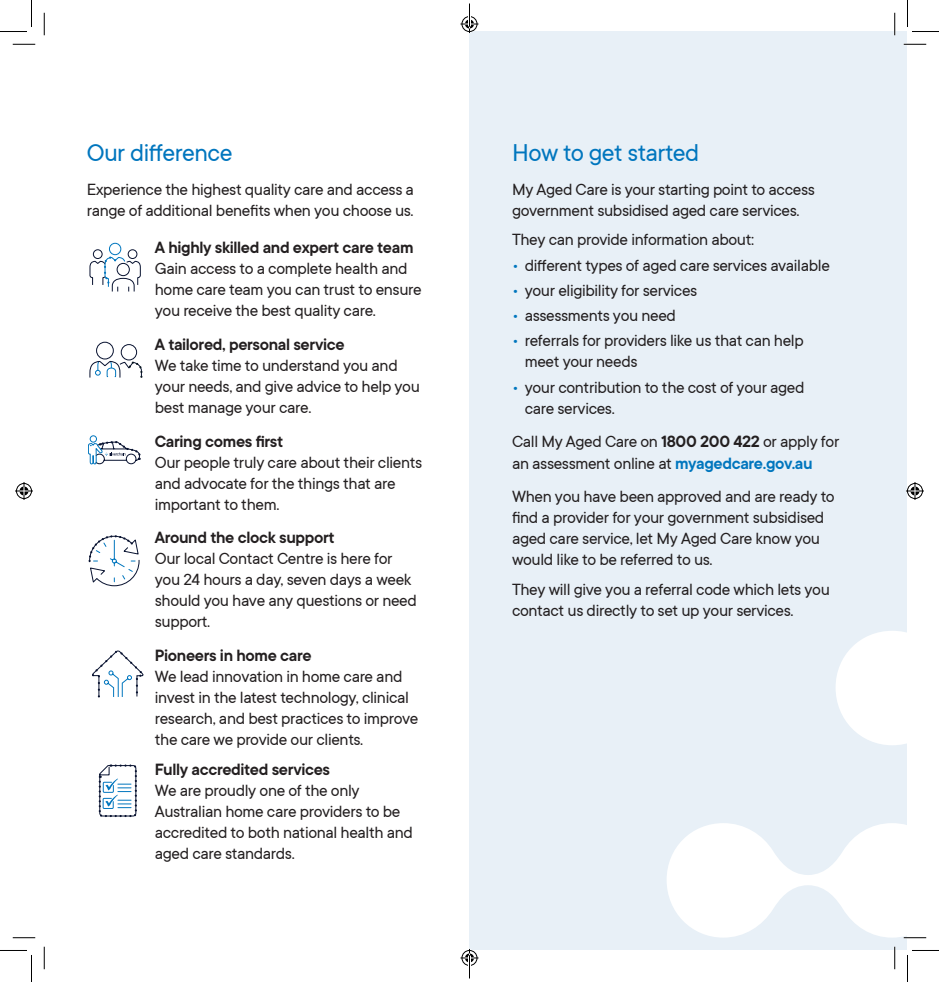
<style>
.page{position:relative;width:939px;height:982px;background:#fff}
.page>*{position:absolute;margin:0;border:0;box-sizing:border-box;transform-origin:0 0}
.Heading_1___Blue{font:27px "TT Commons";letter-spacing:-.02em;color:#0076be}
.Text{font:18px/21px "TT Commons";letter-spacing:-.02em;color:#231f20}
.Heading_2{font:600 18px "TT Commons";letter-spacing:-.02em;color:#231f20}
.s1{color:#0076be}
.s2{font-weight:600}
.s3{font-weight:600;color:#0076be}
</style>
<div class="page">
<svg style="left:88px;top:435px;width:53px;height:29px"></svg>
<div style="left:109px;top:243px;width:12px;height:12px;border:1px solid #0076be;border-radius:50%"></div>
<svg style="left:90px;top:249px;width:51px;height:42px"></svg>
<svg style="left:99px;top:764px;width:38px;height:53px"></svg>
<svg style="left:90px;top:342px;width:52px;height:36px"></svg>
<svg style="left:89px;top:535px;width:50px;height:51px"></svg>
<svg style="left:92px;top:650px;width:52px;height:47px"></svg>
<div style="left:469px;top:31px;width:438px;height:919px;background:#e8f0f7"></div>
<svg style="left:836px;top:631px;width:71px;height:114px"></svg>
<hr style="left:904px;top:43px;width:22px;height:2px;background:#fff">
<hr style="left:894px;top:13px;width:2px;height:22px;background:#fff">
<hr style="left:894px;top:946px;width:2px;height:23px;background:#fff">
<svg style="left:13px;top:44px;width:22px;height:1px"></svg>
<svg style="left:904px;top:44px;width:22px;height:1px"></svg>
<svg style="left:13px;top:937px;width:22px;height:1px"></svg>
<svg style="left:667px;top:823px;width:259px;height:115px"></svg>
<svg style="left:44px;top:13px;width:1px;height:22px"></svg>
<svg style="left:44px;top:946px;width:1px;height:23px"></svg>
<svg style="left:894px;top:13px;width:1px;height:22px"></svg>
<svg style="left:894px;top:946px;width:1px;height:23px"></svg>
<svg style="left:0;top:0;width:32px;height:32px"></svg>
<svg style="left:0;top:950px;width:32px;height:31px"></svg>
<svg style="left:907px;top:0;width:32px;height:32px"></svg>
<svg style="left:907px;top:950px;width:32px;height:31px"></svg>
<svg style="left:15px;top:482px;width:18px;height:18px"></svg>
<svg style="left:906px;top:482px;width:18px;height:18px"></svg>
<svg style="left:460px;top:4px;width:18px;height:29px"></svg>
<svg style="left:460px;top:949px;width:18px;height:29px"></svg>
<p class="Heading_1___Blue" style="left:87px;top:138px;width:147px">Our difference</p>
<p class="Text" style="left:87px;top:179px;width:329px">Experience the highest quality care and access a range of additional benefits when you choose us.</p>
<p class="Heading_2" style="left:155px;top:237px;width:260px">A highly skilled and expert care team</p>
<p class="Text" style="left:155px;top:258px;width:268px">Gain access to a complete health and home care team you can trust to ensure you receive the best quality care.</p>
<p class="Heading_2" style="left:155px;top:334px;width:191px">A tailored, personal service</p>
<p class="Text" style="left:155px;top:355px;width:267px">We take time to understand you and your needs, and give advice to help you best manage your care.</p>
<p class="Heading_2" style="left:155px;top:431px;width:130px">Caring comes first</p>
<p class="Text" style="left:155px;top:451px;width:269px">Our people truly care about their clients and advocate for the things that are important to them.</p>
<p class="Heading_2" style="left:155px;top:528px;width:181px">Around the clock support</p>
<p class="Text" style="left:155px;top:548px;width:264px">Our local Contact Centre is here for you 24 hours a day, seven days a week should you have any questions or need support.</p>
<p class="Heading_2" style="left:155px;top:645px;width:158px">Pioneers in home care</p>
<p class="Text" style="left:155px;top:666px;width:265px">We lead innovation in home care and invest in the latest technology, clinical research, and best practices to improve the care we provide our clients.</p>
<p class="Heading_2" style="left:155px;top:759px;width:177px">Fully accredited services</p>
<p class="Text" style="left:155px;top:780px;width:260px">We are proudly one of the only<br>Australian home care providers to be accredited to both national health and aged care standards.</p>
<p class="Heading_1___Blue" style="left:512px;top:138px;width:189px">How to get started</p>
<p class="Text" style="left:512px;top:179px;width:304px">My Aged Care is your starting point to access government subsidised aged care services.</p>
<p class="Text" style="left:512px;top:229px;width:244px">They can provide information about:</p>
<p class="Text" style="left:512px;top:255px;width:319px"><span class="s1">•</span> different types of aged care services available</p>
<p class="Text" style="left:512px;top:280px;width:187px"><span class="s1">•</span> your eligibility for services</p>
<p class="Text" style="left:512px;top:305px;width:166px"><span class="s1">•</span> assessments you need</p>
<p class="Text" style="left:525px;top:330px;width:281px;text-indent:-13px"><span class="s1">•</span> referrals for providers like us that can help meet your needs</p>
<p class="Text" style="left:525px;top:377px;width:281px;text-indent:-13px"><span class="s1">•</span> your contribution to the cost of your aged care services.</p>
<p class="Text" style="left:512px;top:431px;width:329px">Call My Aged Care on <span class="s2">1800 200 422</span> or apply for an assessment online at <span class="s3">myagedcare.gov.au</span></p>
<p class="Text" style="left:512px;top:486px;width:324px">When you have been approved and are ready to find a provider for your government subsidised aged care service, let My Aged Care know you would like to be referred to us.</p>
<p class="Text" style="left:512px;top:579px;width:319px">They will give you a referral code which lets you contact us directly to set up your services.</p>
</div>
